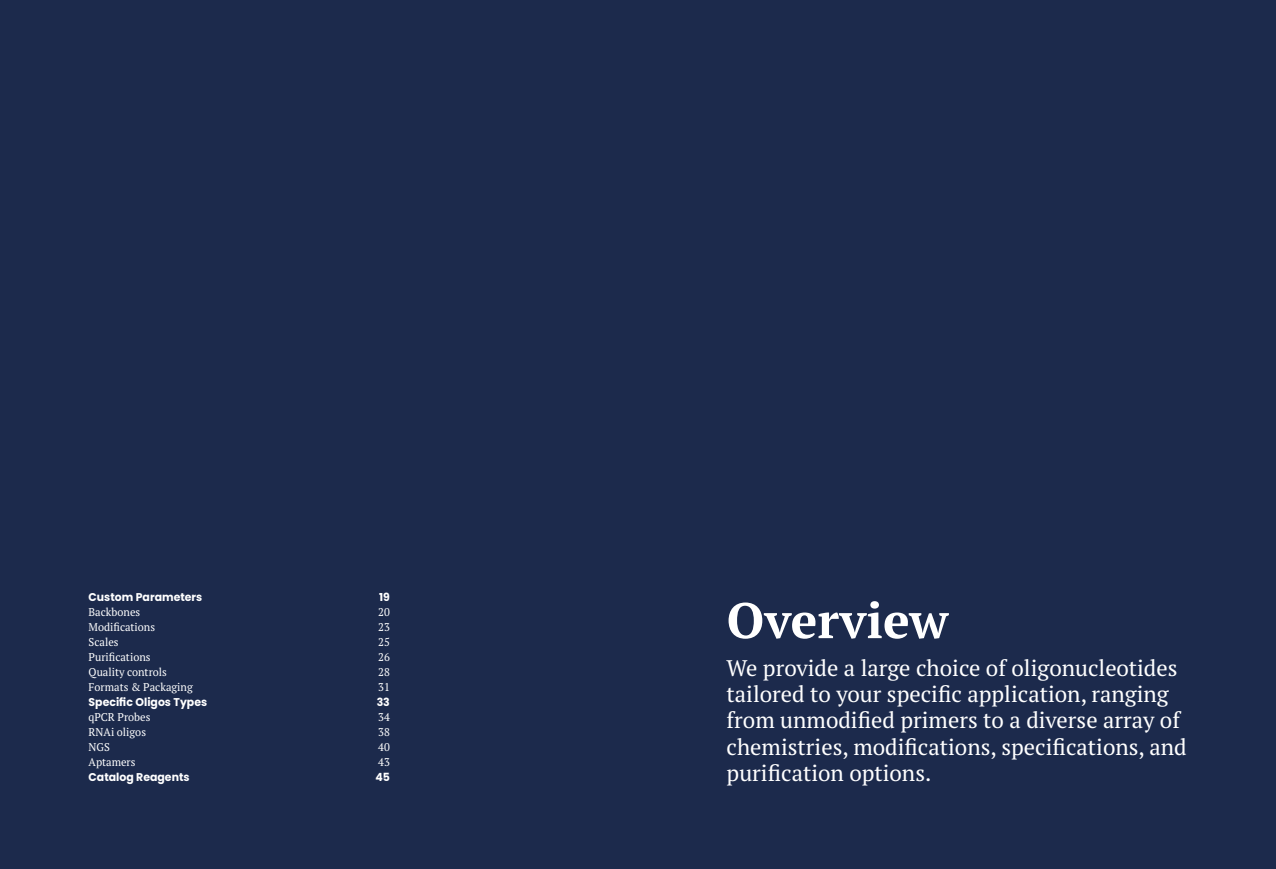
<style>
.page{position:relative;width:1276px;height:869px;background:#fff}
.page>*{position:absolute;margin:0;border:0;box-sizing:border-box;transform-origin:0 0}
.t1{font:700 50px "PT Serif Pro";color:#fff}
.t2{font:22.5px/26.2px "PT Serif Pro";color:#fff}
.t3{font:11.25px "PT Serif Pro";color:#fff}
.t4{font:700 11.25px "Poppins";color:#fff}
</style>
<div class="page">
<div style="left:0;top:0;width:1276px;height:868px;background:#1c2a4c"></div>
<p class="t4" style="left:89px;top:590px;width:115px">Custom Parameters</p>
<p class="t4" style="left:379px;top:590px;width:12px">19</p>
<p class="t3" style="left:89px;top:604px;width:53px">Backbones</p>
<p class="t3" style="left:378px;top:604px;width:13px">20</p>
<p class="t3" style="left:89px;top:619px;width:68px">Modifications</p>
<p class="t3" style="left:378px;top:619px;width:13px">23</p>
<p class="t3" style="left:89px;top:634px;width:31px">Scales</p>
<p class="t3" style="left:378px;top:634px;width:13px">25</p>
<p class="t3" style="left:89px;top:649px;width:63px">Purifications</p>
<p class="t3" style="left:378px;top:649px;width:13px">26</p>
<p class="t3" style="left:89px;top:664px;width:80px">Quality controls</p>
<p class="t3" style="left:378px;top:664px;width:13px">28</p>
<p class="t3" style="left:89px;top:679px;width:106px">Formats &amp; Packaging</p>
<p class="t3" style="left:378px;top:679px;width:13px">31</p>
<p class="t4" style="left:89px;top:695px;width:120px">Specific Oligos Types</p>
<p class="t4" style="left:377px;top:695px;width:15px">33</p>
<p class="t3" style="left:89px;top:709px;width:63px">qPCR Probes</p>
<p class="t3" style="left:378px;top:709px;width:13px">34</p>
<p class="t3" style="left:89px;top:724px;width:59px">RNAi oligos</p>
<p class="t3" style="left:378px;top:724px;width:13px">38</p>
<p class="t3" style="left:89px;top:739px;width:23px">NGS</p>
<p class="t3" style="left:378px;top:739px;width:13px">40</p>
<p class="t3" style="left:89px;top:754px;width:48px">Aptamers</p>
<p class="t3" style="left:378px;top:754px;width:13px">43</p>
<p class="t4" style="left:89px;top:769px;width:102px">Catalog Reagents</p>
<p class="t4" style="left:375px;top:769px;width:16px">45</p>
<h1 class="t1" style="left:726px;top:587px;width:223px">Overview</h1>
<p class="t2" style="left:726px;top:653px;width:461px">We provide a large choice of oligonucleotides tailored to your specific application, ranging from unmodified primers to a diverse array of chemistries, modifications, specifications, and purification options.</p>
</div>
